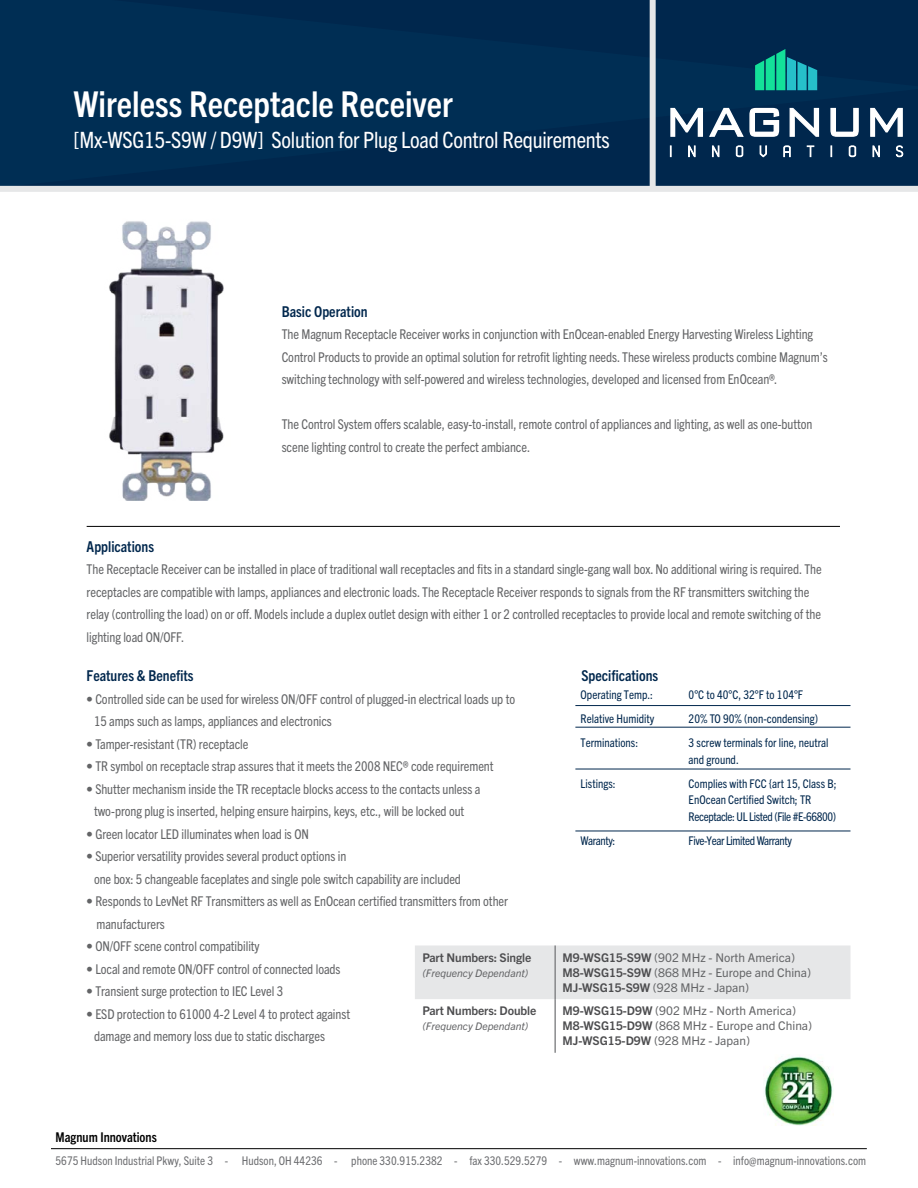
<style>
.page{position:relative;width:918px;height:1188px;background:#fff}
.page>*{position:absolute;margin:0;border:0;box-sizing:border-box;transform-origin:0 0}
.t1{font:700 condensed 35.7px "Trade Gothic Next LT Pro";color:#fff}
.t2{font:condensed 22.5px "Trade Gothic Next LT Pro";letter-spacing:-.01em;color:#fff}
.t3{font:700 condensed 15px "Trade Gothic Next LT Pro";color:#00274d}
.t4{font:condensed 13.5px/22.5px "Trade Gothic Next LT Pro";letter-spacing:-.005em;color:#636466}
.t5{font:700 condensed 13.5px "Trade Gothic Next LT Pro";color:#000}
.t6{font:condensed 12px/16.5px "Trade Gothic Next LT Pro";color:#00274d}
.t7{font:12px/15px "Trade Gothic Next LT Pro";color:#636466}
.t8{font:condensed 12px "Trade Gothic Next LT Pro";letter-spacing:.005em;color:#6d6e71}
.t9{font:700 12px "Trade Gothic Next LT Pro";letter-spacing:-.01em;color:#4d4d4f}
.t10{font:condensed 12px "Trade Gothic Next LT Pro";letter-spacing:-.03em;color:#00274d}
.t11{font:italic 10.5px "Trade Gothic Next LT Pro";color:#636466}
.s1{font-weight:700;color:#4d4d4f}
</style>
<div class="page">
<div style="left:0;top:0;width:918px;height:186px;background:#002e54"></div>
<div style="left:650px;top:0;width:6px;height:190px;background:#e6e7e8"></div>
<div style="left:0;top:186px;width:918px;height:6px;background:#e6e7e8"></div>
<hr style="left:87px;top:526px;width:753px;height:1px;background:#000">
<img style="left:109px;top:221px;width:115px;height:280px">
<hr style="left:575px;top:705px;width:275px;height:1px;background:#00274d">
<hr style="left:575px;top:727px;width:275px;height:1px;background:#00274d">
<hr style="left:575px;top:769px;width:275px;height:1px;background:#00274d">
<hr style="left:575px;top:831px;width:275px;height:1px;background:#00274d">
<img style="left:763px;top:1056px;width:71px;height:69px">
<div style="left:415px;top:946px;width:435px;height:53px;background:#e6e7e8"></div>
<hr style="left:555px;top:946px;width:1px;height:53px;background:#77787b">
<hr style="left:555px;top:999px;width:1px;height:54px;background:#77787b">
<svg style="left:670px;top:105px;width:234px;height:33px"></svg>
<svg style="left:670px;top:145px;width:233px;height:12px;background:#2c4c6c"></svg>
<svg style="left:755px;top:49px;width:62px;height:41px;background:#11948b"></svg>
<hr style="left:51px;top:1148px;width:816px;height:1px;background:#000">
<h1 class="t1" style="left:74px;top:79px;width:381px">Wireless Receptacle Receiver</h1>
<h2 class="t2" style="left:74px;top:125px;width:538px">[Mx-WSG15-S9W / D9W] Solution for Plug Load Control Requirements</h2>
<p class="t3" style="left:282px;top:301px;width:87px">Basic Operation</p>
<p class="t4" style="left:282px;top:322px;width:548px">The Magnum Receptacle Receiver works in conjunction with EnOcean-enabled Energy Harvesting Wireless Lighting<br>Control Products to provide an optimal solution for retrofit lighting needs. These wireless products combine Magnum’s switching technology with self-powered and wireless technologies, developed and licensed from EnOcean®.</p>
<p class="t4" style="left:282px;top:412px;width:532px">The Control System offers scalable, easy-to-install, remote control of appliances and lighting, as well as one-button scene lighting control to create the perfect ambiance.</p>
<p class="t3" style="left:87px;top:536px;width:69px">Applications</p>
<p class="t4" style="left:87px;top:557px;width:737px">The Receptacle Receiver can be installed in place of traditional wall receptacles and fits in a standard single-gang wall box. No additional wiring is required. The receptacles are compatible with lamps, appliances and electronic loads. The Receptacle Receiver responds to signals from the RF transmitters switching the relay (controlling the load) on or off. Models include a duplex outlet design with either 1 or 2 controlled receptacles to provide local and remote switching of the lighting load ON/OFF.</p>
<p class="t3" style="left:87px;top:665px;width:109px">Features &amp; Benefits</p>
<p class="t4" style="left:94px;top:687px;width:423px;text-indent:-7px">• Controlled side can be used for wireless ON/OFF control of plugged-in electrical loads up to<br>15 amps such as lamps, appliances and electronics</p>
<p class="t4" style="left:87px;top:732px;width:163px">• Tamper-resistant (TR) receptacle</p>
<p class="t4" style="left:87px;top:754px;width:408px">• TR symbol on receptacle strap assures that it meets the 2008 NEC® code requirement</p>
<p class="t4" style="left:94px;top:777px;width:388px;text-indent:-7px">• Shutter mechanism inside the TR receptacle blocks access to the contacts unless a two-prong plug is inserted, helping ensure hairpins, keys, etc., will be locked out</p>
<p class="t4" style="left:87px;top:822px;width:224px">• Green locator LED illuminates when load is ON</p>
<p class="t4" style="left:94px;top:844px;width:369px;text-indent:-7px">• Superior versatility provides several product options in<br>one box: 5 changeable faceplates and single pole switch capability are included</p>
<p class="t4" style="left:96px;top:889px;width:413px;text-indent:-10px">• Responds to LevNet RF Transmitters as well as EnOcean certified transmitters from other manufacturers</p>
<p class="t4" style="left:87px;top:934px;width:175px">• ON/OFF scene control compatibility</p>
<p class="t4" style="left:87px;top:957px;width:255px">• Local and remote ON/OFF control of connected loads</p>
<p class="t4" style="left:87px;top:979px;width:198px">• Transient surge protection to IEC Level 3</p>
<p class="t4" style="left:94px;top:1002px;width:258px;text-indent:-7px">• ESD protection to 61000 4-2 Level 4 to protect against damage and memory loss due to static discharges</p>
<p class="t9" style="left:422px;top:949px;width:110px">Part Numbers: Single</p>
<p class="t11" style="left:422px;top:966px;width:107px">(Frequency Dependant)</p>
<p class="t9" style="left:422px;top:1003px;width:115px">Part Numbers: Double</p>
<p class="t11" style="left:422px;top:1019px;width:107px">(Frequency Dependant)</p>
<p class="t3" style="left:581px;top:665px;width:78px">Specifications</p>
<p class="t6" style="left:581px;top:686px;width:74px">Operating Temp.:</p>
<p class="t6" style="left:689px;top:686px;width:116px">0°C to 40°C, 32°F to 104°F</p>
<p class="t6" style="left:581px;top:710px;width:75px">Relative Humidity</p>
<p class="t6" style="left:689px;top:710px;width:131px">20% TO 90% (non-condensing)</p>
<p class="t6" style="left:581px;top:734px;width:59px">Terminations:</p>
<p class="t6" style="left:689px;top:734px;width:141px">3 screw terminals for line, neutral and ground.</p>
<p class="t6" style="left:581px;top:774px;width:36px">Listings:</p>
<p class="t6" style="left:689px;top:774px;width:149px">Complies with FCC {art 15, Class B;<br>EnOcean Certified Switch; TR<br>Receptacle: UL Listed (File #E-66800)</p>
<p class="t10" style="left:581px;top:832px;width:36px">Waranty:</p>
<p class="t10" style="left:689px;top:832px;width:105px">Five-Year Limited Warranty</p>
<p class="t7" style="left:563px;top:949px;width:250px"><span class="s1">M9-WSG15-S9W</span> (902 MHz - North America)<br><span class="s1">M8-WSG15-S9W</span> (868 MHz - Europe and China)<br><span class="s1">MJ-WSG15-S9W</span> (928 MHz - Japan)</p>
<p class="t7" style="left:563px;top:1003px;width:251px"><span class="s1">M9-WSG15-D9W</span> (902 MHz - North America)<br><span class="s1">M8-WSG15-D9W</span> (868 MHz - Europe and China)<br><span class="s1">MJ-WSG15-D9W</span> (928 MHz - Japan)</p>
<p class="t5" style="left:56px;top:1128px;width:103px">Magnum Innovations</p>
<p class="t8" style="left:56px;top:1152px;width:812px">5675 Hudson Industrial Pkwy, Suite 3 - Hudson, OH 44236 - phone 330.915.2382 - fax 330.529.5279 - www.magnum-innovations.com - info@magnum-innovations.com</p>
</div>
